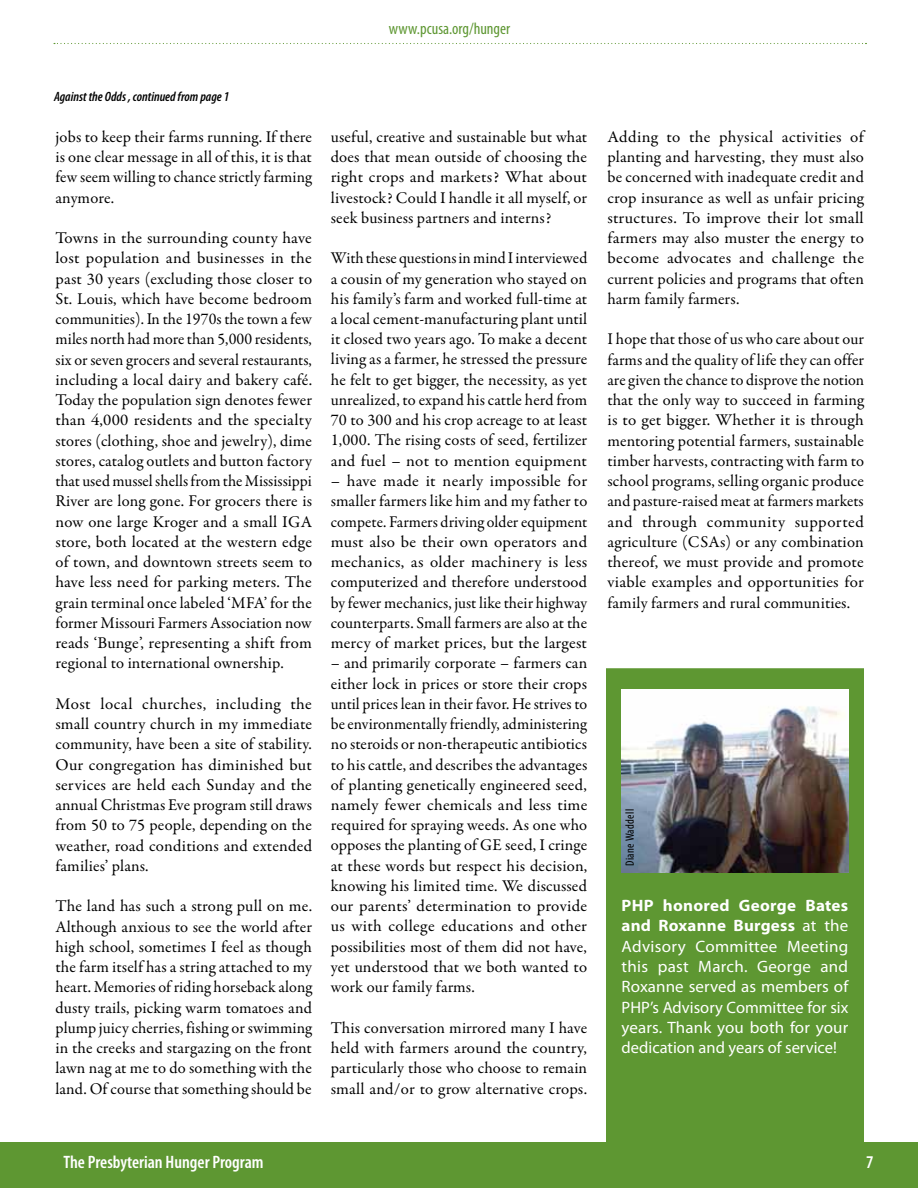
<style>
.page{position:relative;width:918px;height:1188px;background:#fff}
.page>*{position:absolute;margin:0;border:0;box-sizing:border-box;transform-origin:0 0}
.t1{font:600 condensed 18px "Myriad Pro";color:#fff}
.t2{font:16.5px/20.2px "Garamond Premr Pro";letter-spacing:.01em;color:#000;text-align:justify}
.t3{font:16.5px/20.2px "Myriad Pro";color:#fff;text-align:justify}
.t4{font:condensed 16.5px "Myriad Pro";color:#5e9732}
.t5{font:italic 600 condensed 13.5px "Myriad Pro";color:#000}
.t6{font:condensed 12px "Myriad Pro";letter-spacing:.03em;color:#000}
.s1{font-weight:700}
</style>
<div class="page">
<svg style="left:54px;top:43px;width:813px;height:1px"></svg>
<div style="left:0;top:1143px;width:918px;height:45px;background:#5e9732"></div>
<div style="left:606px;top:668px;width:258px;height:476px;background:#5e9732"></div>
<img style="left:622px;top:690px;width:226px;height:182px">
<p class="t4" style="left:389px;top:18px;width:123px">www.pcusa.org/hunger</p>
<p class="t5" style="left:54px;top:88px;width:177px">Against the Odds , continued from page 1</p>
<p class="t2" style="left:56px;top:127px;width:258px">jobs to keep their farms running. If there is one clear message in all of this, it is that few seem willing to chance strictly farming anymore.</p>
<p class="t2" style="left:56px;top:228px;width:258px">Towns in the surrounding county have lost population and businesses in the past 30 years (excluding those closer to St. Louis, which have become bedroom communities). In the 1970s the town a few miles north had more than 5,000 residents, six or seven grocers and several restaurants, including a local dairy and bakery café.<br>Today the population sign denotes fewer than 4,000 residents and the specialty stores (clothing, shoe and jewelry), dime stores, catalog outlets and button factory that used mussel shells from the Mississippi River are long gone. For grocers there is now one large Kroger and a small IGA store, both located at the western edge of town, and downtown streets seem to have less need for parking meters. The grain terminal once labeled ‘MFA’ for the former Missouri Farmers Association now reads ‘Bunge’, representing a shift from regional to international ownership.</p>
<p class="t2" style="left:56px;top:694px;width:258px">Most local churches, including the small country church in my immediate community, have been a site of stability.<br>Our congregation has diminished but services are held each Sunday and the annual Christmas Eve program still draws from 50 to 75 people, depending on the weather, road conditions and extended families’ plans.</p>
<p class="t2" style="left:56px;top:896px;width:258px">The land has such a strong pull on me.<br>Although anxious to see the world after high school, sometimes I feel as though the farm itself has a string attached to my heart. Memories of riding horseback along dusty trails, picking warm tomatoes and plump juicy cherries, fishing or swimming in the creeks and stargazing on the front lawn nag at me to do something with the land. Of course that something should be</p>
<p class="t2" style="left:331px;top:127px;width:258px">useful, creative and sustainable but what does that mean outside of choosing the right crops and markets? What about livestock? Could I handle it all myself, or seek business partners and interns?</p>
<p class="t2" style="left:331px;top:248px;width:258px">With these questions in mind I interviewed a cousin of my generation who stayed on his family’s farm and worked full-time at a local cement-manufacturing plant until it closed two years ago. To make a decent living as a farmer, he stressed the pressure he felt to get bigger, the necessity, as yet unrealized, to expand his cattle herd from 70 to 300 and his crop acreage to at least 1,000. The rising costs of seed, fertilizer and fuel – not to mention equipment</p>
<p class="t2" style="left:331px;top:471px;width:258px">– have made it nearly impossible for smaller farmers like him and my father to compete. Farmers driving older equipment must also be their own operators and mechanics, as older machinery is less computerized and therefore understood by fewer mechanics, just like their highway counterparts. Small farmers are also at the mercy of market prices, but the largest</p>
<p class="t2" style="left:331px;top:653px;width:258px">– and primarily corporate – farmers can either lock in prices or store their crops until prices lean in their favor. He strives to be environmentally friendly, administering no steroids or non-therapeutic antibiotics to his cattle, and describes the advantages of planting genetically engineered seed, namely fewer chemicals and less time required for spraying weeds. As one who opposes the planting of GE seed, I cringe at these words but respect his decision, knowing his limited time. We discussed our parents’ determination to provide us with college educations and other possibilities most of them did not have, yet understood that we both wanted to work our family farms.</p>
<p class="t2" style="left:331px;top:1018px;width:258px">This conversation mirrored many I have held with farmers around the country, particularly those who choose to remain small and/or to grow alternative crops.</p>
<p class="t2" style="left:608px;top:127px;width:258px">Adding to the physical activities of planting and harvesting, they must also be concerned with inadequate credit and crop insurance as well as unfair pricing structures. To improve their lot small farmers may also muster the energy to become advocates and challenge the current policies and programs that often harm family farmers.</p>
<p class="t2" style="left:608px;top:329px;width:258px">I hope that those of us who care about our farms and the quality of life they can offer are given the chance to disprove the notion that the only way to succeed in farming is to get bigger. Whether it is through mentoring potential farmers, sustainable timber harvests, contracting with farm to school programs, selling organic produce and pasture-raised meat at farmers markets and through community supported agriculture (CSAs) or any combination thereof, we must provide and promote viable examples and opportunities for family farmers and rural communities.</p>
<p class="t6" style="left:623px;top:866px;width:59px;rotate:-90deg">Diane Waddell</p>
<p class="t3" style="left:622px;top:895px;width:228px"><span class="s1">PHP honored George Bates and Roxanne Burgess</span> at the Advisory Committee Meeting this past March. George and Roxanne served as members of PHP’s Advisory Committee for six years. Thank you both for your dedication and years of service!</p>
<p class="t1" style="left:63px;top:1151px;width:202px">The Presbyterian Hunger Program</p>
<p class="t1" style="left:866px;top:1151px;width:9px">7</p>
</div>
